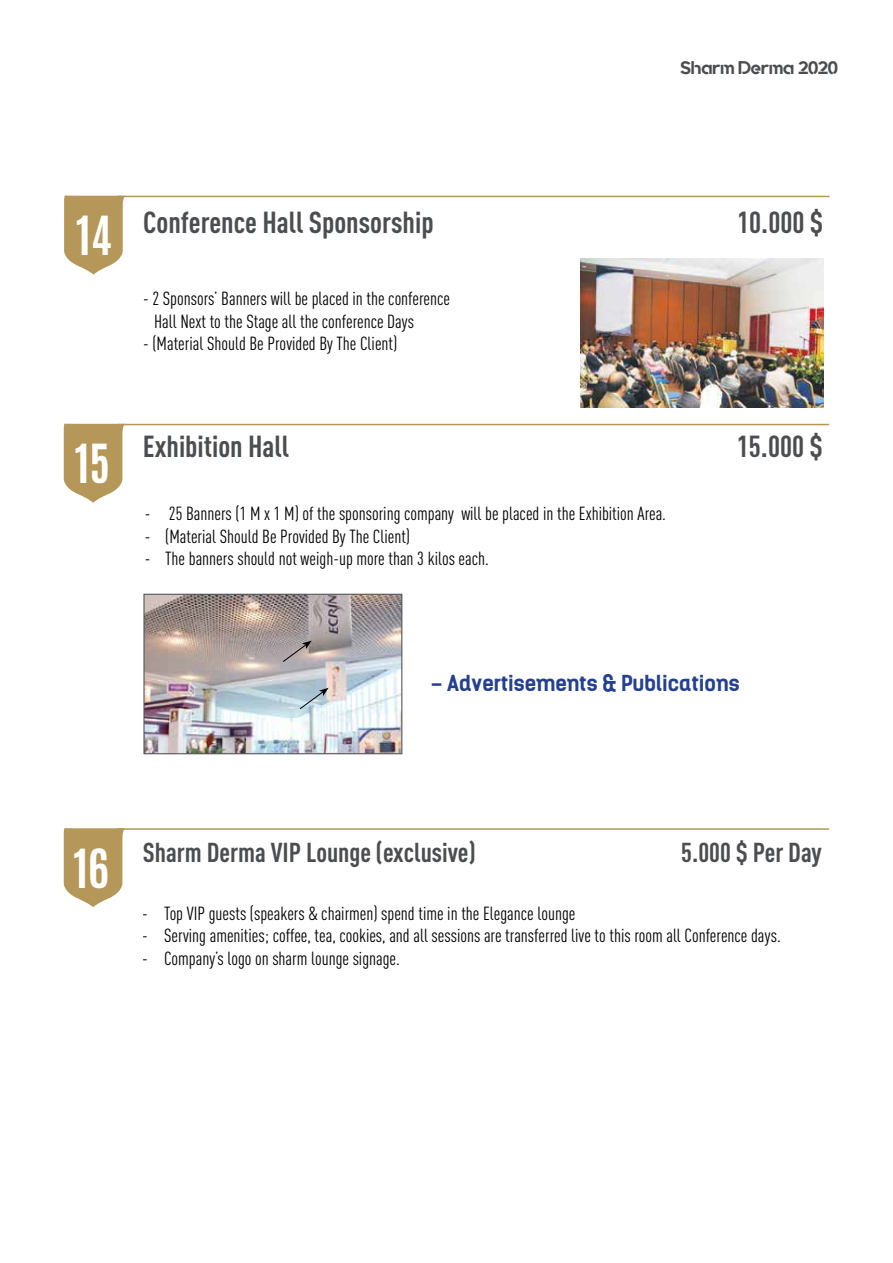
<style>
.page{position:relative;width:893px;height:1263px;background:#fff}
.page>*{position:absolute;margin:0;border:0;box-sizing:border-box;transform-origin:0 0}
.t1{font:700 45px "Antonio";color:#fff}
.t2{font:700 30px "DIN Cond";color:#4c4d4f}
.t3{font:700 27px "DIN Cond";color:#4c4d4f}
.t4{font:700 21px "Kelson";color:#24408e}
.t5{font:18.75px/22.5px "DIN Cond";color:#000}
.t6{font:18.3px "Quantify";color:#4c4d4f}
</style>
<div class="page">
<img style="left:145px;top:596px;width:255px;height:156px">
<div style="left:143px;top:594px;width:259px;height:160px;border:1px solid #57585b"></div>
<svg style="left:282px;top:641px;width:30px;height:22px"></svg>
<svg style="left:299px;top:688px;width:30px;height:22px"></svg>
<hr style="left:117px;top:424px;width:712px;height:1px;background:#b49759">
<svg style="left:64px;top:423px;width:62px;height:80px"></svg>
<hr style="left:118px;top:196px;width:711px;height:1px;background:#b49759">
<svg style="left:64px;top:195px;width:62px;height:80px"></svg>
<img style="left:581px;top:259px;width:242px;height:148px">
<hr style="left:117px;top:828px;width:712px;height:2px;background:#b49759">
<svg style="left:64px;top:828px;width:62px;height:79px"></svg>
<p class="t6" style="left:680px;top:58px;width:159px">Sharm Derma 2020</p>
<h1 class="t1" style="left:76px;top:202px;width:37px">14</h1>
<h1 class="t1" style="left:75px;top:430px;width:37px">15</h1>
<h2 class="t2" style="left:143px;top:204px;width:292px">Conference Hall Sponsorship</h2>
<h2 class="t2" style="left:737px;top:204px;width:88px">10.000 $</h2>
<p class="t5" style="left:154px;top:287px;width:297px;text-indent:-11px">- 2 Sponsors’ Banners will be placed in the conference<br>Hall Next to the Stage all the conference Days</p>
<p class="t5" style="left:143px;top:332px;width:256px">- (Material Should Be Provided By The Client)</p>
<h2 class="t2" style="left:143px;top:428px;width:148px">Exhibition Hall</h2>
<h2 class="t2" style="left:737px;top:428px;width:88px">15.000 $</h2>
<p class="t5" style="left:144px;top:502px;width:523px">- 25 Banners (1 M x 1 M) of the sponsoring company will be placed in the Exhibition Area.</p>
<p class="t5" style="left:144px;top:524px;width:268px">- (Material Should Be Provided By The Client)</p>
<p class="t5" style="left:144px;top:547px;width:346px">- The banners should not weigh-up more than 3 kilos each.</p>
<p class="t4" style="left:430px;top:669px;width:311px">- Advertisements &amp; Publications</p>
<h1 class="t1" style="left:73px;top:834px;width:37px">16</h1>
<h3 class="t3" style="left:143px;top:836px;width:334px">Sharm Derma VIP Lounge (exclusive)</h3>
<h3 class="t3" style="left:681px;top:836px;width:142px">5.000 $ Per Day</h3>
<p class="t5" style="left:143px;top:901px;width:434px">- Top VIP guests (speakers &amp; chairmen) spend time in the Elegance lounge</p>
<p class="t5" style="left:143px;top:924px;width:639px">- Serving amenities; coffee, tea, cookies, and all sessions are transferred live to this room all Conference days.</p>
<p class="t5" style="left:143px;top:946px;width:258px">- Company’s logo on sharm lounge signage.</p>
</div>
